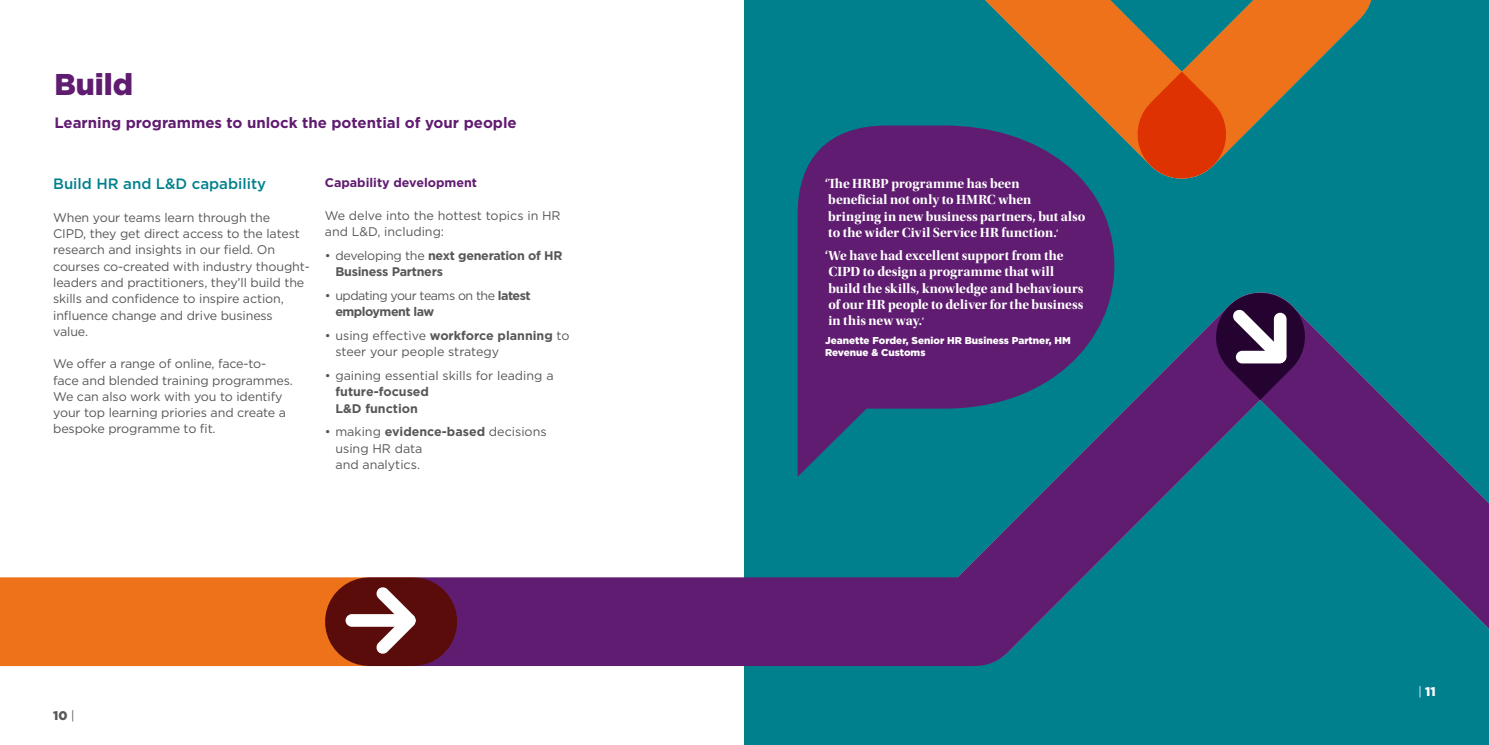
<style>
.page{position:relative;width:1489px;height:745px;background:#fff}
.page>*{position:absolute;margin:0;border:0;box-sizing:border-box;transform-origin:0 0}
.t1{font:900 30px "Gotham";color:#601c70}
.t2{font:700 15px "Gotham";color:#601c70}
.body_copy{font:500 15px "Gotham";color:#00808d}
.quote{font:13.75px/16.2px "Utopia Std Bold Disp";letter-spacing:.005em;color:#fff}
.body_copy-2{font:12.5px/16.2px "Gotham";letter-spacing:-.01em;color:#575756}
.t3{font:700 12.5px/16.2px "Gotham";letter-spacing:-.02em;color:#575756}
.body_copy-3{font:12.5px/16.2px "Gotham";letter-spacing:-.04em;color:#575756}
.body_copy-4{font:700 12.5px "Gotham";color:#601c70}
.t4{font:900 12.5px "Gotham";color:#575756}
.body_copy-5{font:900 12.5px "Gotham";color:#fff}
.quote_name{font:900 10px/12px "Gotham";color:#fff}
.s1{font-weight:400}
.s2{font-weight:700}
.s3{font-family:"Gotham Narrow";font-weight:400}
</style>
<div class="page">
<div style="left:744px;top:0;width:744px;height:744px;background:#00808d"></div>
<svg style="left:985px;top:0;width:125px;height:125px"></svg>
<svg style="left:1110px;top:0;width:262px;height:179px"></svg>
<svg style="left:1331px;top:345px;width:157px;height:283px"></svg>
<svg style="left:900px;top:260px;width:431px;height:406px"></svg>
<div style="left:369px;top:577px;width:606px;height:88px;background:#601c70"></div>
<div style="left:0;top:577px;width:413px;height:88px;background:#ee7219"></div>
<div style="left:345px;top:613px;width:70px;height:13px;background:#fff;border-radius:6px"></div>
<svg style="left:376px;top:586px;width:40px;height:68px"></svg>
<svg style="left:797px;top:125px;width:317px;height:351px;fill:#601c70"></svg>
<svg style="left:1232px;top:309px;width:54px;height:54px;background:#705b79"></svg>
<div style="left:1235px;top:350px;width:50px;height:13px;background:#fff;border-radius:6px"></div>
<div style="left:1273px;top:312px;width:13px;height:50px;background:#fff;border-radius:6px"></div>
<p class="t1" style="left:54px;top:63px;width:80px">Build</p>
<p class="t2" style="left:54px;top:112px;width:464px">Learning programmes to unlock the potential of your people</p>
<p class="body_copy" style="left:53px;top:174px;width:214px">Build HR and L&amp;D capability</p>
<p class="body_copy-2" style="left:53px;top:209px;width:258px">When your teams learn through the<br>CIPD, they get direct access to the latest research and insights in our field. On courses co-created with industry thought&shy;leaders and practitioners, they’ll build the skills and confidence to inspire action, influence change and drive business value.</p>
<p class="body_copy-2" style="left:53px;top:355px;width:241px">We offer a range of online, face-to&shy;face and blended training programmes.<br>We can also work with you to identify your top learning priories and create a bespoke programme to fit.</p>
<p class="body_copy-4" style="left:325px;top:174px;width:154px">Capability development</p>
<p class="body_copy-2" style="left:325px;top:207px;width:237px">We delve into the hottest topics in HR and L&amp;D, including:</p>
<p class="t3" style="left:335px;top:247px;width:228px;text-indent:-11px"><span class="s1">• developing the</span> next generation of HR<br>Business Partners</p>
<p class="body_copy-3" style="left:335px;top:287px;width:197px;text-indent:-11px">• updating your teams on the <span class="s2">latest employment law</span></p>
<p class="body_copy-2" style="left:335px;top:327px;width:236px;text-indent:-11px">• using effective <span class="s2">workforce planning</span> to steer your people strategy</p>
<p class="body_copy-2" style="left:335px;top:367px;width:220px;text-indent:-11px">• gaining essential skills for leading a <span class="s2">future-focused<br>L&amp;D function</span></p>
<p class="body_copy-2" style="left:335px;top:423px;width:213px;text-indent:-11px">• making <span class="s2">evidence-based</span> decisions using HR data<br>and analytics.</p>
<p class="t4" style="left:53px;top:706px;width:23px">10 <span class="s3">|</span></p>
<p class="quote" style="left:825px;top:175px;width:262px">‘The HRBP programme has been<br>beneficial not only to HMRC when<br>bringing in new business partners, but also to the wider Civil Service HR function.,</p>
<p class="quote" style="left:825px;top:247px;width:260px">‘We have had excellent support from the CIPD to design a programme that will build the skills, knowledge and behaviours of our HR people to deliver for the business in this new way.,</p>
<p class="quote_name" style="left:825px;top:334px;width:247px">Jeanette Forder, Senior HR Business Partner, HM<br>Revenue &amp; Customs</p>
<p class="body_copy-5" style="left:1418px;top:682px;width:19px"><span class="s3">|</span> 11</p>
</div>
